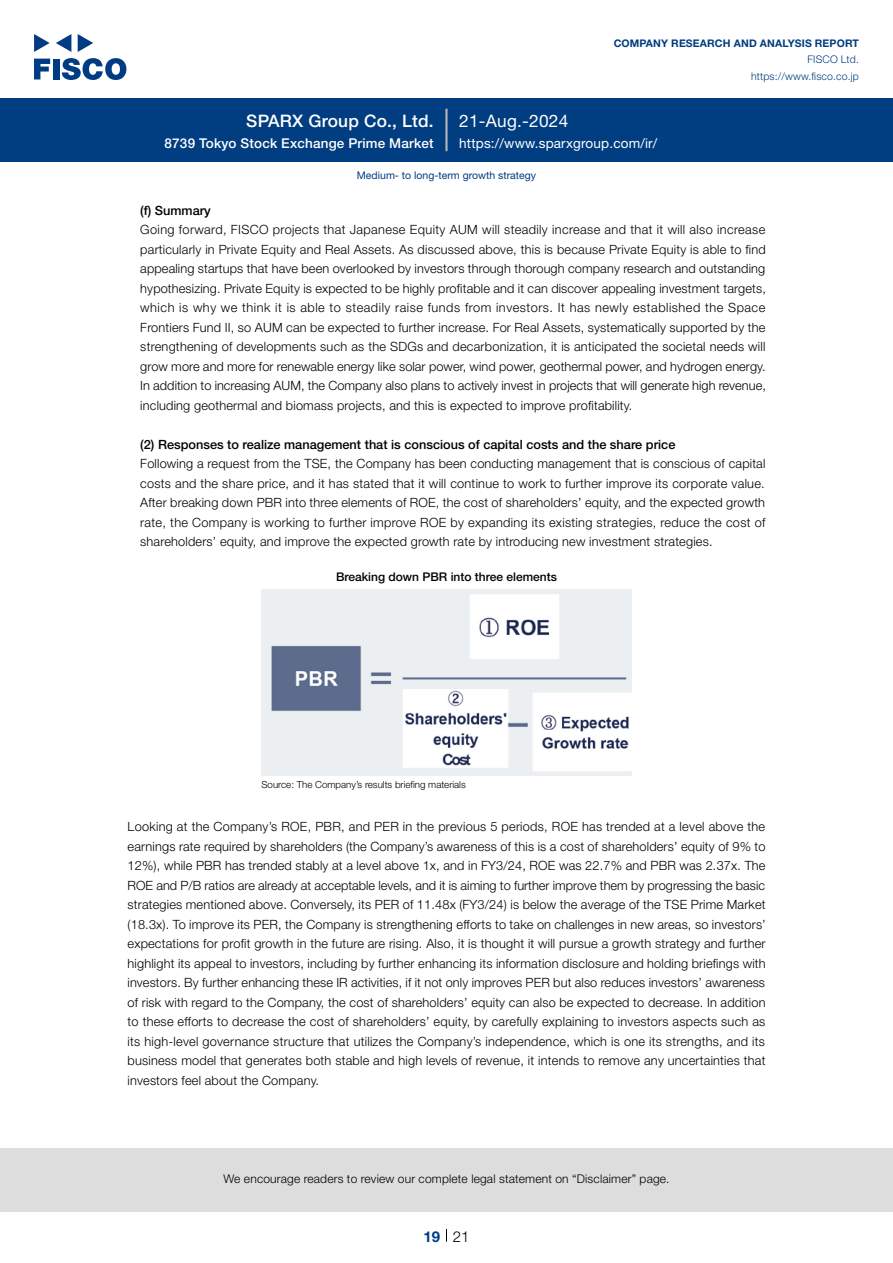
<style>
.page{position:relative;width:893px;height:1263px;background:#fff}
.page>*{position:absolute;margin:0;border:0;box-sizing:border-box;transform-origin:0 0}
.t1{font:500 17.25px "Helvetica Neue LT Std";letter-spacing:.015em;color:#fff}
.t2{font:17.25px "Helvetica Neue LT Std";letter-spacing:.015em;color:#fff}
.t3{font:300 15px "Helvetica Neue LT Std";color:#000}
.t4{font:700 15px "Helvetica Neue LT Std";color:#003d81}
.t5{font:500 13.5px "Helvetica Neue LT Std";letter-spacing:.015em;color:#fff}
.t6{font:13.5px "Helvetica Neue LT Std";letter-spacing:.015em;color:#fff}
.t7{font:300 12.75px/19.5px "Helvetica Neue LT Std";letter-spacing:.015em;color:#000;text-align:justify}
.t8{font:500 12.75px "Helvetica Neue LT Std";color:#000}
.t9{font:300 12px "Helvetica Neue LT Std";letter-spacing:.015em;color:#000}
.t10{font:500 12px "Helvetica Neue LT Std";color:#000}
.t11{font:700 10.5px "Helvetica Neue LT Std";letter-spacing:.015em;color:#003d81}
.t12{font:300 10.5px/16.5px "Helvetica Neue LT Std";letter-spacing:.015em;color:#003d81;text-align:right}
.t13{font:10.5px "Helvetica Neue LT Std";color:#003d81}
.t14{font:300 9.75px "Helvetica Neue LT Std";color:#000}
</style>
<div class="page">
<div style="left:0;top:1148px;width:893px;height:64px;background:#ddd"></div>
<svg style="left:34px;top:59px;width:16px;height:20px"></svg>
<div style="left:53px;top:59px;width:6px;height:20px;background:#003b83"></div>
<svg style="left:62px;top:58px;width:64px;height:22px"></svg>
<svg style="left:34px;top:34px;width:16px;height:18px"></svg>
<svg style="left:78px;top:34px;width:15px;height:18px"></svg>
<svg style="left:56px;top:34px;width:15px;height:18px"></svg>
<div style="left:0;top:98px;width:893px;height:64px;background:#003d81"></div>
<hr style="left:445px;top:109px;width:3px;height:42px;background:#b5b5b6">
<svg style="left:446px;top:1229px;width:1px;height:13px"></svg>
<img style="left:261px;top:589px;width:370px;height:187px">
<h1 class="t1" style="left:246px;top:110px;width:189px">SPARX Group Co., Ltd.</h1>
<p class="t5" style="left:165px;top:135px;width:271px">8739 Tokyo Stock Exchange Prime Market</p>
<h1 class="t2" style="left:459px;top:110px;width:111px">21-Aug.-2024</h1>
<p class="t11" style="left:614px;top:37px;width:247px">COMPANY RESEARCH AND ANALYSIS REPORT</p>
<p class="t12" style="left:751px;top:51px;width:109px">FISCO Ltd. https://www.fisco.co j p.</p>
<p class="t6" style="left:459px;top:135px;width:200px">https://www.sparxgroup.com /i r/</p>
<p class="t13" style="left:357px;top:169px;width:181px">Medium to- long-term growth strategy</p>
<p class="t8" style="left:140px;top:203px;width:72px">) f( Summary</p>
<p class="t7" style="left:140px;top:220px;width:627px">Going forward, FISCO projects that Japanese Equity AUM will steadily increase and that it will also increase particularly in Private Equity and Real Assets. As discussed above, this is because Private Equity is able to find appealing startups that have been overlooked by investors through thorough company research and outstanding hypothesizing. Private Equity is expected to be highly profitable and it can discover appealing investment targets, which is why we think isit able to steadily raise funds from investors It. has newly established the Space Frontiers Fund ,I I so AUM can be expected to further increase. For Real Assets, systematically supported by the strengthening of developments such as the SDGs and decarbonization isit, anticipated the societal needs will grow more and more for renewable energy like solar power, wind power, geothermal power, and hydrogen energy.<br>In addition to increasing AUM, the Company also plans to actively invest in projects that will generate high revenue, including geothermal and biomass projects, and this is expected to improve profitability.</p>
<p class="t8" style="left:140px;top:436px;width:537px">2( ) Responses to realize management that is conscious of capital costs and the share price</p>
<p class="t7" style="left:140px;top:454px;width:627px">Following a request from the TSE, the Company has been conducting management that is conscious of capital costs and the share price, and it has stated that it will continue to work to further improve its corporate value.<br>After breaking down PBR into three elements of ROE, the cost of shareholders’ equity, and the expected growth rate, the Company is working to further improve ROE by expanding its existing strategies, reduce the cost of shareholders’ equity, and improve the expected growth rate by introducing new investment strategies.</p>
<p class="t10" style="left:336px;top:569px;width:222px">Breaking down PBR into three elements</p>
<p class="t14" style="left:261px;top:779px;width:206px">Source: The Company s’ results briefing materials</p>
<p class="t7" style="left:128px;top:817px;width:640px">Looking at the Company s’ ROE, PBR, and PER in the previous 5 periods, ROE has trended at a level above the earnings rate required by shareholders (the Company s’ awareness of this is a cost of shareholders’ equity of 9% to 12% ,) while PBR has trended stably at a level above ,x1 and in FY3/24, ROE was 22.7% and PBR was 2.37 .x The ROE and P B/ ratios are already at acceptable levels, and isit aiming to further improve them by progressing the basic strategies mentioned above. Conversely, its PER of 11.48x (FY3/24) is below the average of the TSE Prime Market (18.3 .)x To improve its PER, the Company is strengthening efforts to take on challenges in new areas, so investors‘ expectations for profit growth in the future are rising. Also isit, thought it will pursue a growth strategy and further highlight its appeal to investors, including by further enhancing its information disclosure and holding briefings with investors. By further enhancing these IR activities itif, not only improves PER but also reduces investors’ awareness of risk with regard to the Company, the cost of shareholders’ equity can also be expected to decrease In. addition to these efforts to decrease the cost of shareholders’ equity, by carefully explaining to investors aspects such as its high-level governance structure that utilizes the Company s’ independence, which is one its strengths, and its business model that generates both stable and high levels of revenue it, intends to remove any uncertainties that investors feel about the Company.</p>
<p class="t9" style="left:223px;top:1171px;width:448px">We encourage readers to review our complete legal statement on “Disclaimer” page.</p>
<p class="t4" style="left:423px;top:1227px;width:18px">19</p>
<p class="t3" style="left:453px;top:1227px;width:18px">21</p>
</div>
